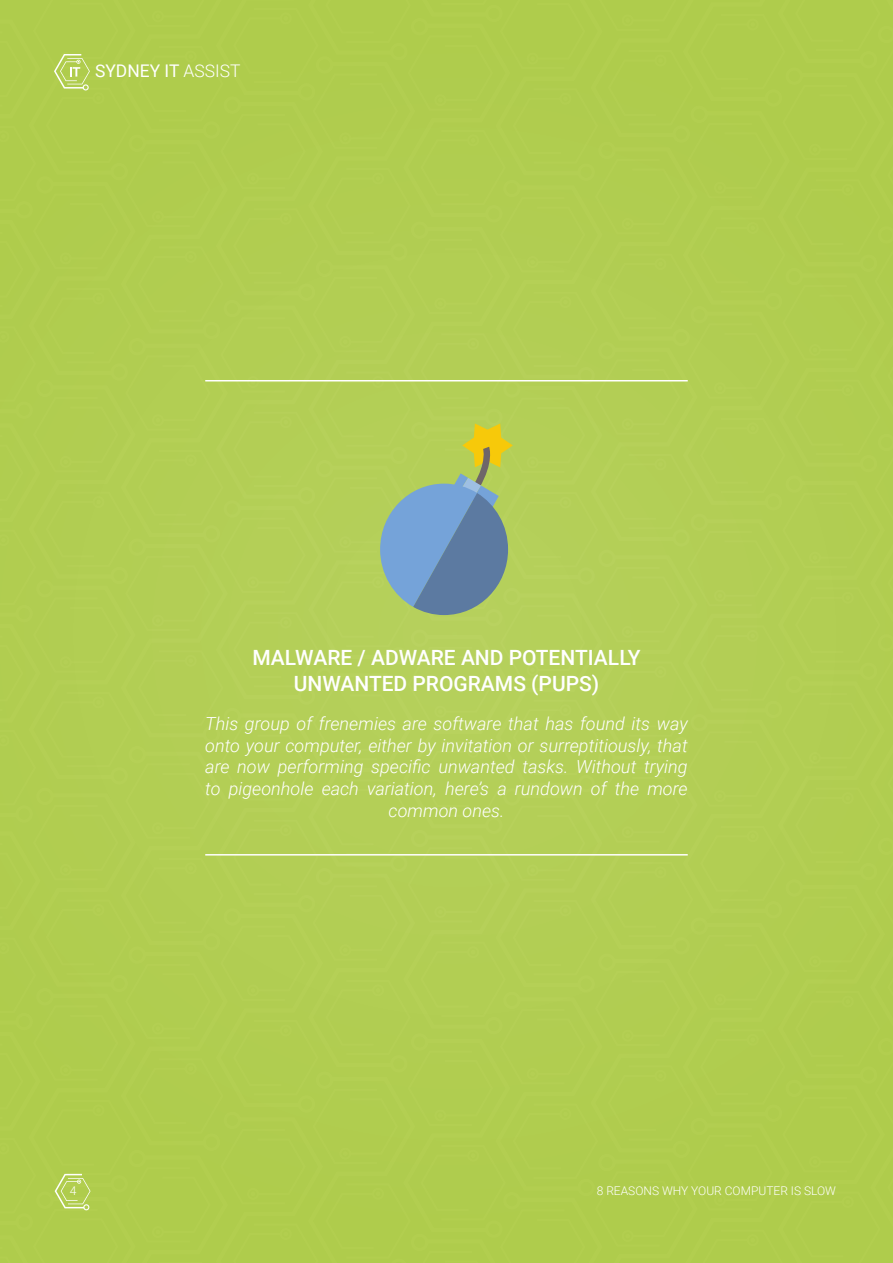
<style>
.page{position:relative;width:893px;height:1263px;background:#b1cd51}
.page>*{position:absolute;margin:0;border:0;box-sizing:border-box;transform-origin:0 0}
.t1{font:500 21px/25.2px "Roboto";color:#fff;text-align:center}
.t2{font:italic 300 18px/21.6px "Roboto";color:#fff;text-align:center}
.t3{font:17.4px "Roboto";color:#fff}
.t4{font:300 12px "Roboto";color:#fff}
.s1{font-weight:300}
</style>
<div class="page">
<p class="t3" style="left:95px;top:58px;width:147px">SYDNEY IT <span class="s1">ASSIST</span></p>
<p class="t1" style="left:252px;top:645px;width:390px">MALWARE / ADWARE AND POTENTIALLY<br>UNWANTED PROGRAMS (PUPS)</p>
<p class="t2" style="left:205px;top:712px;width:484px">This group of frenemies are software that has found its way onto your computer, either by invitation or surreptitiously, that are now performing specific unwanted tasks. Without trying to pigeonhole each variation, here’s a rundown of the more common ones.</p>
<p class="t4" style="left:70px;top:1182px;width:8px">4</p>
<p class="t4" style="left:597px;top:1182px;width:241px">8 REASONS WHY YOUR COMPUTER IS SLOW</p>
</div>
